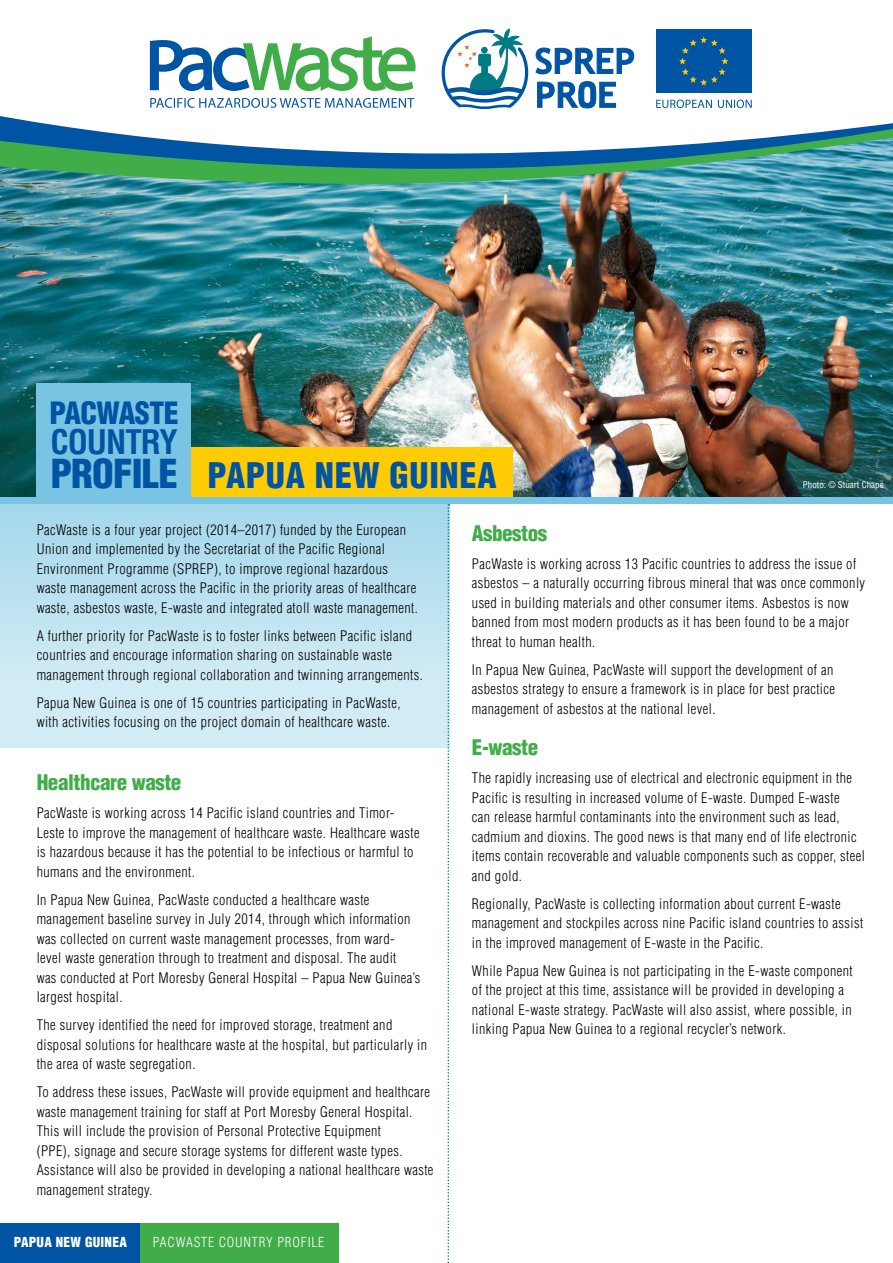
<style>
.page{position:relative;width:893px;height:1263px;background:#fff}
.page>*{position:absolute;margin:0;border:0;box-sizing:border-box;transform-origin:0 0}
.t1{font:900 condensed 39px "Helvetica";letter-spacing:-.02em;color:#0054a4}
.t2{font:900 condensed 34.5px "Helvetica";letter-spacing:.02em;color:#0054a4}
.t3{font:700 condensed 33px "Helvetica";letter-spacing:-.03em;color:#0054a4}
.t4{font:900 condensed 30px "Helvetica";letter-spacing:-.02em;color:#0054a4}
.t5{font:900 condensed 21px "Helvetica";letter-spacing:-.02em;color:#41ad49}
.t6{font:300 condensed 14.25px/19.5px "Helvetica";letter-spacing:.03em;color:#000}
.t7{font:300 condensed 13.5px "Helvetica";letter-spacing:.06em;color:#fff}
.t8{font:900 condensed 13.5px "Helvetica";letter-spacing:.02em;color:#fff}
.t9{font:condensed 9px "Helvetica";color:#fff}
</style>
<div class="page">
<div style="left:0;top:504px;width:449px;height:243px;background:linear-gradient(to bottom,#a7d9ec,#dbf0f7)"></div>
<svg style="left:0;top:41px;width:893px;height:97px"></svg>
<img style="left:0;top:138px;width:893px;height:359px">
<div style="left:77px;top:1223px;width:262px;height:40px;background:#41ad49"></div>
<div style="left:0;top:1223px;width:140px;height:40px;background:#0054a4"></div>
<svg style="left:440px;top:28px;width:194px;height:83px"></svg>
<svg style="left:150px;top:98px;width:264px;height:10px"></svg>
<svg style="left:150px;top:36px;width:266px;height:56px"></svg>
<svg style="left:656px;top:100px;width:96px;height:8px"></svg>
<div style="left:656px;top:29px;width:96px;height:64px;background:#0054a4"></div>
<svg style="left:679px;top:37px;width:49px;height:49px"></svg>
<div style="left:191px;top:448px;width:322px;height:55px;background:#ffcc03"></div>
<div style="left:36px;top:384px;width:155px;height:113px;background:#78c4e2"></div>
<svg style="left:448px;top:504px;width:1px;height:759px"></svg>
<div style="left:0;top:497px;width:893px;height:7px;background:#78c4e2"></div>
<h3 class="t4" style="left:50px;top:394px;width:131px">PACWASTE</h3>
<h3 class="t3" style="left:50px;top:422px;width:129px">COUNTRY</h3>
<h1 class="t1" style="left:50px;top:449px;width:126px">Profile</h1>
<h2 class="t2" style="left:207px;top:454px;width:291px">PAPUA NEW GUINEA</h2>
<p class="t9" style="left:803px;top:480px;width:82px">Photo: © Stuart Chape</p>
<p class="t6" style="left:37px;top:520px;width:383px">PacWaste is a four year project (2014–2017) funded by the European Union and implemented by the Secretariat of the Pacific Regional Environment Programme (SPREP), to improve regional hazardous waste management across the Pacific in the priority areas of healthcare waste, asbestos waste, E-waste and integrated atoll waste management.</p>
<p class="t6" style="left:37px;top:626px;width:388px">A further priority for PacWaste is to foster links between Pacific island countries and encourage information sharing on sustainable waste management through regional collaboration and twinning arrangements.</p>
<p class="t6" style="left:37px;top:693px;width:365px">Papua New Guinea is one of 15 countries participating in PacWaste, with activities focusing on the project domain of healthcare waste.</p>
<h3 class="t5" style="left:37px;top:769px;width:146px">Healthcare waste</h3>
<p class="t6" style="left:37px;top:803px;width:384px">PacWaste is working across 14 Pacific island countries and Timor-Leste to improve the management of healthcare waste. Healthcare waste is hazardous because it has the potential to be infectious or harmful to humans and the environment.</p>
<p class="t6" style="left:37px;top:890px;width:385px">In Papua New Guinea, PacWaste conducted a healthcare waste management baseline survey in July 2014, through which information was collected on current waste management processes, from ward&shy;level waste generation through to treatment and disposal. The audit<br>was conducted at Port Moresby General Hospital – Papua New Guinea’s largest hospital.</p>
<p class="t6" style="left:37px;top:1015px;width:392px">The survey identified the need for improved storage, treatment and disposal solutions for healthcare waste at the hospital, but particularly in the area of waste segregation.</p>
<p class="t6" style="left:37px;top:1082px;width:398px">To address these issues, PacWaste will provide equipment and healthcare waste management training for staff at Port Moresby General Hospital.<br>This will include the provision of Personal Protective Equipment<br>(PPE), signage and secure storage systems for different waste types.<br>Assistance will also be provided in developing a national healthcare waste management strategy.</p>
<p class="t8" style="left:14px;top:1234px;width:115px">PAPUA NEW GUINEA</p>
<p class="t7" style="left:153px;top:1234px;width:173px">PACWASTE COUNTRY PROFILE</p>
<h3 class="t5" style="left:472px;top:520px;width:77px">Asbestos</h3>
<p class="t6" style="left:472px;top:554px;width:395px">PacWaste is working across 13 Pacific countries to address the issue of asbestos – a naturally occurring fibrous mineral that was once commonly used in building materials and other consumer items. Asbestos is now banned from most modern products as it has been found to be a major threat to human health.</p>
<p class="t6" style="left:472px;top:660px;width:365px;text-align:justify">In Papua New Guinea, PacWaste will support the development of an asbestos strategy to ensure a framework is in place for best practice management of asbestos at the national level.</p>
<h3 class="t5" style="left:472px;top:734px;width:68px">E-waste</h3>
<p class="t6" style="left:472px;top:768px;width:394px">The rapidly increasing use of electrical and electronic equipment in the Pacific is resulting in increased volume of E-waste. Dumped E-waste<br>can release harmful contaminants into the environment such as lead, cadmium and dioxins. The good news is that many end of life electronic items contain recoverable and valuable components such as copper, steel and gold.</p>
<p class="t6" style="left:472px;top:894px;width:393px">Regionally, PacWaste is collecting information about current E-waste management and stockpiles across nine Pacific island countries to assist in the improved management of E-waste in the Pacific.</p>
<p class="t6" style="left:472px;top:961px;width:382px">While Papua New Guinea is not participating in the E-waste component of the project at this time, assistance will be provided in developing a national E-waste strategy. PacWaste will also assist, where possible, in linking Papua New Guinea to a regional recycler’s network.</p>
</div>
